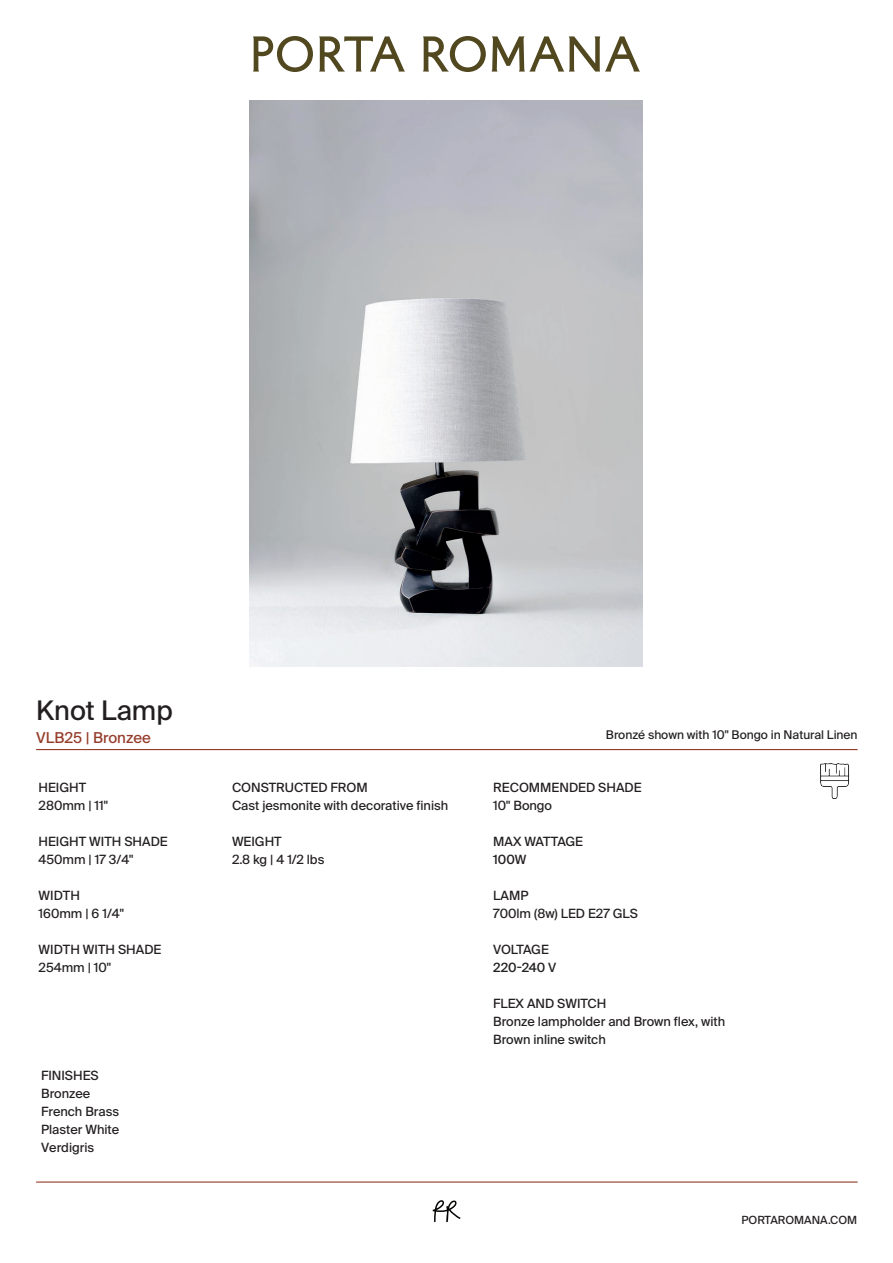
<style>
.page{position:relative;width:893px;height:1263px;background:#fff}
.page>*{position:absolute;margin:0;border:0;box-sizing:border-box;transform-origin:0 0}
.t1{font:27px "Suisse Intl";color:#231f20}
.t2{font:15px "Suisse Intl";color:#943b2a}
.t3{font:12.75px/18px "Suisse Intl";color:#231f20}
.t4{font:12.75px/18px "Suisse Intl";letter-spacing:-.025em;color:#231f20}
.t5{font:12px "Suisse Intl";color:#231f20}
.t6{font:11.25px "Suisse Intl";color:#231f20}
</style>
<div class="page">
<hr style="left:36px;top:749px;width:822px;height:1px;background:#943b2a">
<img style="left:250px;top:101px;width:393px;height:566px">
<svg style="left:253px;top:36px;width:60px;height:36px"></svg>
<svg style="left:319px;top:36px;width:86px;height:36px"></svg>
<svg style="left:423px;top:36px;width:63px;height:36px"></svg>
<svg style="left:492px;top:36px;width:148px;height:36px"></svg>
<svg style="left:433px;top:1200px;width:27px;height:22px"></svg>
<hr style="left:36px;top:1181px;width:822px;height:1px;background:#943b2a">
<img style="left:820px;top:763px;width:29px;height:35px">
<h1 class="t1" style="left:36px;top:695px;width:138px">Knot Lamp</h1>
<p class="t2" style="left:36px;top:729px;width:116px">VLB25 | Bronzee</p>
<p class="t5" style="left:606px;top:727px;width:253px">Bronzé shown with 10" Bongo in Natural Linen</p>
<p class="t3" style="left:39px;top:779px;width:71px">HEIGHT<br>280mm | 11"</p>
<p class="t3" style="left:39px;top:832px;width:131px">HEIGHT WITH SHADE<br>450mm | 17 3/4"</p>
<p class="t3" style="left:39px;top:886px;width:87px">WIDTH<br>160mm | 6 1/4"</p>
<p class="t3" style="left:39px;top:940px;width:124px">WIDTH WITH SHADE<br>254mm | 10"</p>
<p class="t3" style="left:41px;top:1066px;width:80px">FINISHES<br>Bronzee<br>French Brass<br>Plaster White<br>Verdigris</p>
<p class="t3" style="left:232px;top:779px;width:218px">CONSTRUCTED FROM<br>Cast jesmonite with decorative finish</p>
<p class="t3" style="left:232px;top:833px;width:94px">WEIGHT<br>2.8 kg | 4 1/2 lbs</p>
<p class="t3" style="left:493px;top:779px;width:150px">RECOMMENDED SHADE<br>10" Bongo</p>
<p class="t3" style="left:493px;top:833px;width:91px">MAX WATTAGE<br>100W</p>
<p class="t3" style="left:493px;top:887px;width:146px">LAMP<br>700lm (8w) LED E27 GLS</p>
<p class="t4" style="left:493px;top:941px;width:65px">VOLTAGE<br>220-240 V</p>
<p class="t3" style="left:493px;top:995px;width:233px">FLEX AND SWITCH<br>Bronze lampholder and Brown flex, with<br>Brown inline switch</p>
<p class="t6" style="left:741px;top:1213px;width:117px">PORTAROMANA.COM</p>
</div>
